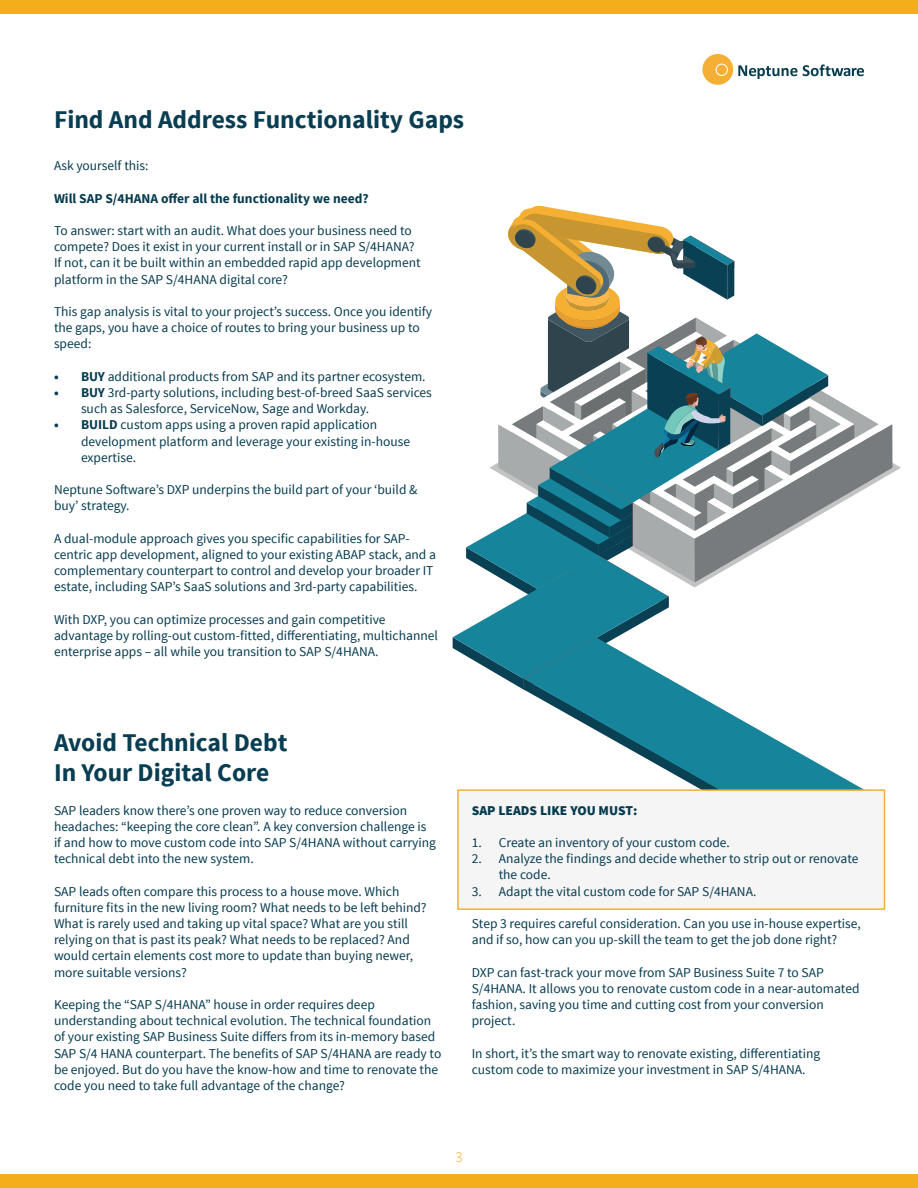
<style>
.page{position:relative;width:918px;height:1188px;background:#fff}
.page>*{position:absolute;margin:0;border:0;box-sizing:border-box;transform-origin:0 0}
.t1{font:700 25.5px/30.6px "Source Sans Pro";color:#093d51}
.t2{font:300 15px "Source Sans Pro";color:#f4af34}
.t3{font:13.5px/16.2px "Source Sans Pro";color:#063b4f}
.t4{font:700 13.5px "Source Sans Pro";color:#063b4f}
.t5{font:900 13.5px "Source Sans Pro";color:#063b4f}
.s1{font-weight:700}
</style>
<div class="page">
<svg style="left:453px;top:205px;width:439px;height:627px"></svg>
<div style="left:457px;top:789px;width:428px;height:121px;background:#f5f5f6;border:2px solid #f4af34"></div>
<svg style="left:702px;top:54px;width:162px;height:31px"></svg>
<div style="left:717px;top:65px;width:10px;height:10px;background:#f4af34;border-radius:50%"></div>
<div style="left:0;top:0;width:918px;height:13px;background:#f4ae1a"></div>
<div style="left:0;top:1175px;width:918px;height:13px;background:#f4ae1a"></div>
<h1 class="t1" style="left:54px;top:105px;width:412px">Find And Address Functionality Gaps</h1>
<p class="t3" style="left:54px;top:158px;width:96px">Ask yourself this:</p>
<p class="t4" style="left:54px;top:189px;width:316px">Will SAP S/4HANA offer all the functionality we need?</p>
<p class="t3" style="left:54px;top:223px;width:368px">To answer: start with an audit. What does your business need to compete? Does it exist in your current install or in SAP S/4HANA?<br>If not, can it be built within an embedded rapid app development platform in the SAP S/4HANA digital core?</p>
<p class="t3" style="left:54px;top:304px;width:380px">This gap analysis is vital to your project’s success. Once you identify the gaps, you have a choice of routes to bring your business up to speed:</p>
<p class="t3" style="left:54px;top:368px;width:373px"><span class="s1">• BUY</span> additional products from SAP and its partner ecosystem.</p>
<p class="t3" style="left:81px;top:385px;width:352px;text-indent:-27px"><span class="s1">• BUY</span> 3rd-party solutions, including best-of-breed SaaS services such as Salesforce, ServiceNow, Sage and Workday.</p>
<p class="t3" style="left:81px;top:417px;width:331px;text-indent:-27px"><span class="s1">• BUILD</span> custom apps using a proven rapid application development platform and leverage your existing in-house expertise.</p>
<p class="t3" style="left:54px;top:482px;width:365px">Neptune Software’s DXP underpins the build part of your ‘build &amp; buy’ strategy.</p>
<p class="t3" style="left:54px;top:530px;width:384px">A dual-module approach gives you specific capabilities for SAP&shy;centric app development, aligned to your existing ABAP stack, and a complementary counterpart to control and develop your broader IT estate, including SAP’s SaaS solutions and 3rd-party capabilities.</p>
<p class="t3" style="left:54px;top:611px;width:385px">With DXP, you can optimize processes and gain competitive advantage by rolling-out custom-fitted, differentiating, multichannel enterprise apps – all while you transition to SAP S/4HANA.</p>
<h1 class="t1" style="left:54px;top:728px;width:235px">Avoid Technical Debt<br>In Your Digital Core</h1>
<p class="t3" style="left:54px;top:802px;width:384px">SAP leaders know there’s one proven way to reduce conversion headaches: “keeping the core clean”. A key conversion challenge is if and how to move custom code into SAP S/4HANA without carrying technical debt into the new system.</p>
<p class="t3" style="left:54px;top:883px;width:374px">SAP leads often compare this process to a house move. Which furniture fits in the new living room? What needs to be left behind?<br>What is rarely used and taking up vital space? What are you still relying on that is past its peak? What needs to be replaced? And would certain elements cost more to update than buying newer, more suitable versions?</p>
<p class="t3" style="left:54px;top:997px;width:389px">Keeping the “SAP S/4HANA” house in order requires deep understanding about technical evolution. The technical foundation of your existing SAP Business Suite differs from its in-memory based SAP S/4 HANA counterpart. The benefits of SAP S/4HANA are ready to be enjoyed. But do you have the know-how and time to renovate the code you need to take full advantage of the change?</p>
<p class="t5" style="left:472px;top:801px;width:167px">SAP LEADS LIKE YOU MUST:</p>
<p class="t3" style="left:472px;top:835px;width:260px">1. Create an inventory of your custom code.</p>
<p class="t3" style="left:499px;top:851px;width:361px;text-indent:-27px">2. Analyze the findings and decide whether to strip out or renovate the code.</p>
<p class="t3" style="left:472px;top:883px;width:286px">3. Adapt the vital custom code for SAP S/4HANA.</p>
<p class="t3" style="left:472px;top:916px;width:391px">Step 3 requires careful consideration. Can you use in-house expertise, and if so, how can you up-skill the team to get the job done right?</p>
<p class="t3" style="left:472px;top:964px;width:389px">DXP can fast-track your move from SAP Business Suite 7 to SAP S/4HANA. It allows you to renovate custom code in a near-automated fashion, saving you time and cutting cost from your conversion project.</p>
<p class="t3" style="left:472px;top:1045px;width:350px">In short, it’s the smart way to renovate existing, differentiating custom code to maximize your investment in SAP S/4HANA.</p>
<p class="t2" style="left:455px;top:1148px;width:9px">3</p>
</div>
